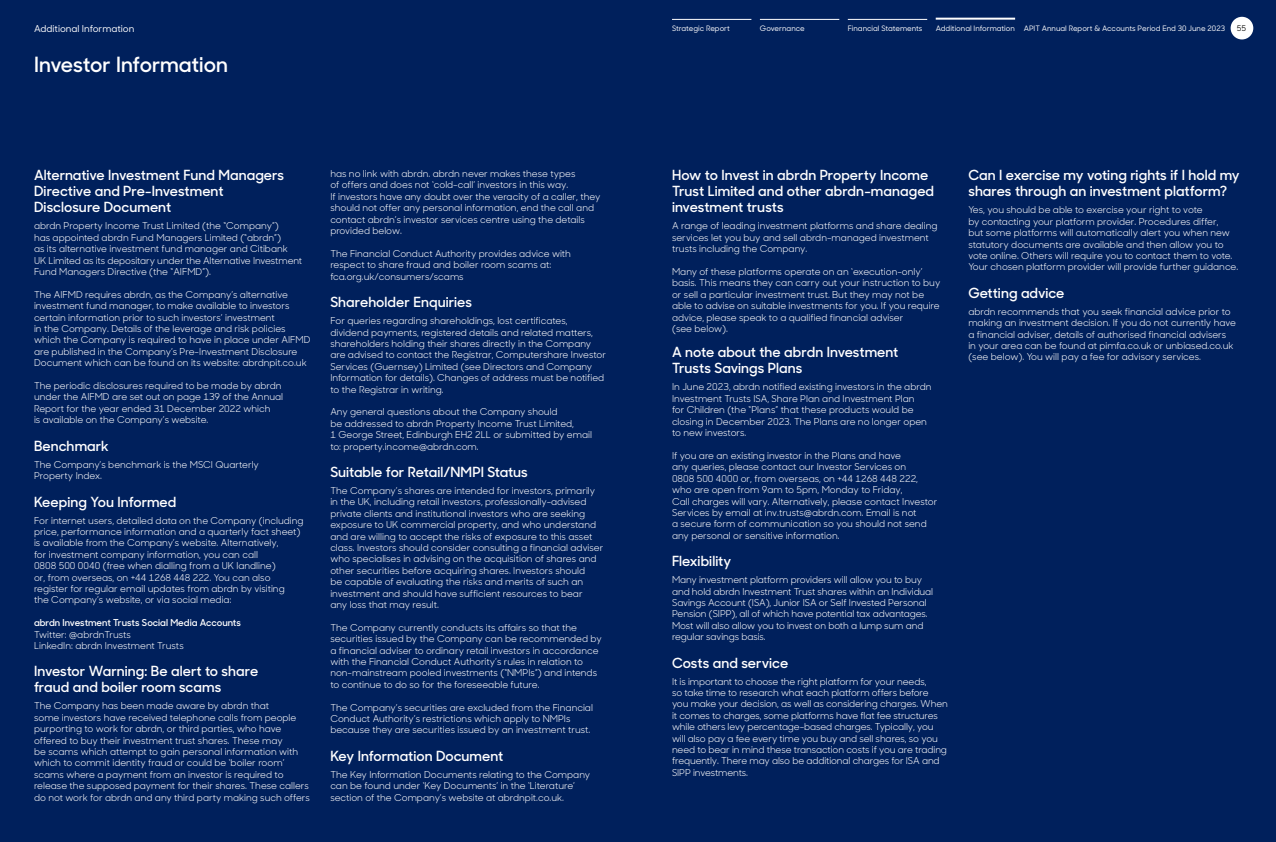
<style>
.page{position:relative;width:1276px;height:842px;background:#fff}
.page>*{position:absolute;margin:0;border:0;box-sizing:border-box;transform-origin:0 0}
.t1{font:600 21px "Sharp Sans No 1";letter-spacing:-.005em;color:#fff}
.t2{font:600 14px/16px "Sharp Sans No 1";letter-spacing:.005em;color:#fff}
.t3{font:9.5px/11.4px "Sharp Sans No 1";color:#fff}
.t4{font:600 9.5px "Sharp Sans No 1";color:#fff}
.t5{font:500 9.5px "Sharp Sans No 1";color:#fff}
.t6{font:500 8px "Sharp Sans No 1";color:#1d1d1b}
.t7{font:500 7.5px "Sharp Sans No 1";color:#fff}
</style>
<div class="page">
<div style="left:0;top:0;width:638px;height:842px;background:#00205c"></div>
<div style="left:638px;top:0;width:638px;height:842px;background:#00205c"></div>
<div style="left:1230px;top:17px;width:23px;height:22px;background:#fff;border-radius:50%"></div>
<hr style="left:672px;top:19px;width:79px;height:1px;background:#fff">
<hr style="left:760px;top:19px;width:79px;height:1px;background:#fff">
<hr style="left:848px;top:19px;width:79px;height:1px;background:#fff">
<hr style="left:935px;top:18px;width:80px;height:2px;background:#fff">
<p class="t5" style="left:34px;top:22px;width:102px">Additional Information</p>
<p class="t7" style="left:672px;top:23px;width:59px">Strategic Report</p>
<p class="t7" style="left:760px;top:23px;width:46px">Governance</p>
<p class="t7" style="left:848px;top:23px;width:76px">Financial Statements</p>
<p class="t7" style="left:1023px;top:23px;width:203px">APIT Annual Report &amp; Accounts Period End 30 June 2023</p>
<p class="t6" style="left:1237px;top:22px;width:11px">55</p>
<h1 class="t1" style="left:34px;top:49px;width:195px">Investor Information</h1>
<p class="t7" style="left:935px;top:23px;width:81px">Additional Information</p>
<h2 class="t2" style="left:34px;top:166px;width:252px">Alternative Investment Fund Managers<br>Directive and Pre-Investment<br>Disclosure Document</h2>
<p class="t3" style="left:34px;top:220px;width:270px">abrdn Property Income Trust Limited (the “Company”)<br>has appointed abrdn Fund Managers Limited (“abrdn”)<br>as its alternative investment fund manager and Citibank UK Limited as its depositary under the Alternative Investment Fund Managers Directive (the “AIFMD”).</p>
<p class="t3" style="left:34px;top:288px;width:278px">The AIFMD requires abrdn, as the Company’s alternative investment fund manager, to make available to investors certain information prior to such investors’ investment<br>in the Company. Details of the leverage and risk policies which the Company is required to have in place under AIFMD are published in the Company’s Pre-Investment Disclosure Document which can be found on its website: abrdnpit.co.uk</p>
<p class="t3" style="left:34px;top:379px;width:250px">The periodic disclosures required to be made by abrdn under the AIFMD are set out on page 139 of the Annual Report for the year ended 31 December 2022 which<br>is available on the Company’s website.</p>
<h2 class="t2" style="left:34px;top:437px;width:76px">Benchmark</h2>
<p class="t3" style="left:34px;top:458px;width:226px">The Company’s benchmark is the MSCI Quarterly<br>Property Index.</p>
<h2 class="t2" style="left:34px;top:493px;width:144px">Keeping You Informed</h2>
<p class="t3" style="left:34px;top:514px;width:271px">For internet users, detailed data on the Company (including price, performance information and a quarterly fact sheet) is available from the Company’s website. Alternatively,<br>for investment company information, you can call<br>0808 500 0040 (free when dialling from a UK landline)<br>or, from overseas, on +44 1268 448 222. You can also register for regular email updates from abrdn by visiting<br>the Company’s website, or via social media:</p>
<p class="t4" style="left:34px;top:616px;width:208px">abrdn Investment Trusts Social Media Accounts</p>
<p class="t3" style="left:34px;top:628px;width:151px">Twitter: @abrdnTrusts<br>LinkedIn: abrdn Investment Trusts</p>
<h2 class="t2" style="left:34px;top:662px;width:226px">Investor Warning: Be alert to share fraud and boiler room scams</h2>
<p class="t3" style="left:34px;top:700px;width:277px">The Company has been made aware by abrdn that<br>some investors have received telephone calls from people purporting to work for abrdn, or third parties, who have offered to buy their investment trust shares. These may<br>be scams which attempt to gain personal information with which to commit identity fraud or could be ‘boiler room’ scams where a payment from an investor is required to release the supposed payment for their shares. These callers do not work for abrdn and any third party making such offers</p>
<p class="t3" style="left:330px;top:168px;width:272px">has no link with abrdn. abrdn never makes these types<br>of offers and does not ‘cold-call’ investors in this way.<br>If investors have any doubt over the veracity of a caller, they should not offer any personal information, end the call and contact abrdn’s investor services centre using the details provided below.</p>
<p class="t3" style="left:330px;top:247px;width:242px">The Financial Conduct Authority provides advice with respect to share fraud and boiler room scams at: fca.org.uk/consumers/scams</p>
<h2 class="t2" style="left:330px;top:293px;width:143px">Shareholder Enquiries</h2>
<p class="t3" style="left:330px;top:315px;width:277px">For queries regarding shareholdings, lost certificates, dividend payments, registered details and related matters, shareholders holding their shares directly in the Company are advised to contact the Registrar, Computershare Investor Services (Guernsey) Limited (see Directors and Company Information for details). Changes of address must be notified to the Registrar in writing.</p>
<p class="t3" style="left:330px;top:406px;width:263px">Any general questions about the Company should<br>be addressed to abrdn Property Income Trust Limited,<br>1 George Street, Edinburgh EH2 2LL or submitted by email to: property.income@abrdn.com.</p>
<h2 class="t2" style="left:330px;top:463px;width:199px">Suitable for Retail/NMPI Status</h2>
<p class="t3" style="left:330px;top:484px;width:274px">The Company’s shares are intended for investors, primarily in the UK, including retail investors, professionally-advised private clients and institutional investors who are seeking exposure to UK commercial property, and who understand and are willing to accept the risks of exposure to this asset class. Investors should consider consulting a financial adviser who specialises in advising on the acquisition of shares and other securities before acquiring shares. Investors should<br>be capable of evaluating the risks and merits of such an investment and should have sufficient resources to bear<br>any loss that may result.</p>
<p class="t3" style="left:330px;top:621px;width:273px">The Company currently conducts its affairs so that the securities issued by the Company can be recommended by a financial adviser to ordinary retail investors in accordance with the Financial Conduct Authority’s rules in relation to non-mainstream pooled investments (“NMPIs”) and intends to continue to do so for the foreseeable future.</p>
<p class="t3" style="left:330px;top:701px;width:264px">The Company’s securities are excluded from the Financial<br>Conduct Authority’s restrictions which apply to NMPIs because they are securities issued by an investment trust.</p>
<h2 class="t2" style="left:330px;top:747px;width:174px">Key Information Document</h2>
<p class="t3" style="left:330px;top:768px;width:261px">The Key Information Documents relating to the Company can be found under ‘Key Documents’ in the ‘Literature’ section of the Company’s website at abrdnpit.co.uk.</p>
<h2 class="t2" style="left:672px;top:166px;width:263px">How to Invest in abrdn Property Income<br>Trust Limited and other abrdn-managed investment trusts</h2>
<p class="t3" style="left:672px;top:220px;width:267px">A range of leading investment platforms and share dealing services let you buy and sell abrdn-managed investment trusts including the Company.</p>
<p class="t3" style="left:672px;top:265px;width:270px">Many of these platforms operate on an ‘execution-only’ basis. This means they can carry out your instruction to buy or sell a particular investment trust. But they may not be able to advise on suitable investments for you. If you require advice, please speak to a qualified financial adviser<br>(see below).</p>
<h2 class="t2" style="left:672px;top:344px;width:228px">A note about the abrdn Investment<br>Trusts Savings Plans</h2>
<p class="t3" style="left:672px;top:381px;width:261px">In June 2023, abrdn notified existing investors in the abrdn Investment Trusts ISA, Share Plan and Investment Plan<br>for Children (the “Plans” that these products would be closing in December 2023. The Plans are no longer open to new investors.</p>
<p class="t3" style="left:672px;top:449px;width:267px">If you are an existing investor in the Plans and have<br>any queries, please contact our Investor Services on<br>0808 500 4000 or, from overseas, on +44 1268 448 222, who are open from 9am to 5pm, Monday to Friday,<br>Call charges will vary. Alternatively, please contact Investor Services by email at inv.trusts@abrdn.com. Email is not<br>a secure form of communication so you should not send any personal or sensitive information.</p>
<h2 class="t2" style="left:672px;top:552px;width:61px">Flexibility</h2>
<p class="t3" style="left:672px;top:574px;width:263px">Many investment platform providers will allow you to buy and hold abrdn Investment Trust shares within an Individual Savings Account (ISA), Junior ISA or Self Invested Personal Pension (SIPP), all of which have potential tax advantages.<br>Most will also allow you to invest on both a lump sum and regular savings basis.</p>
<h2 class="t2" style="left:672px;top:654px;width:118px">Costs and service</h2>
<p class="t3" style="left:672px;top:675px;width:277px">It is important to choose the right platform for your needs,<br>so take time to research what each platform offers before<br>you make your decision, as well as considering charges. When it comes to charges, some platforms have flat fee structures while others levy percentage-based charges. Typically, you will also pay a fee every time you buy and sell shares, so you need to bear in mind these transaction costs if you are trading frequently. There may also be additional charges for ISA and SIPP investments.</p>
<h2 class="t2" style="left:968px;top:166px;width:273px">Can I exercise my voting rights if I hold my shares through an investment platform?</h2>
<p class="t3" style="left:968px;top:204px;width:271px">Yes, you should be able to exercise your right to vote<br>by contacting your platform provider. Procedures differ,<br>but some platforms will automatically alert you when new statutory documents are available and then allow you to vote online. Others will require you to contact them to vote.<br>Your chosen platform provider will provide further guidance.</p>
<h2 class="t2" style="left:968px;top:284px;width:98px">Getting advice</h2>
<p class="t3" style="left:968px;top:305px;width:269px">abrdn recommends that you seek financial advice prior to making an investment decision. If you do not currently have a financial adviser, details of authorised financial advisers in your area can be found at pimfa.co.uk or unbiased.co.uk (see below). You will pay a fee for advisory services.</p>
</div>
